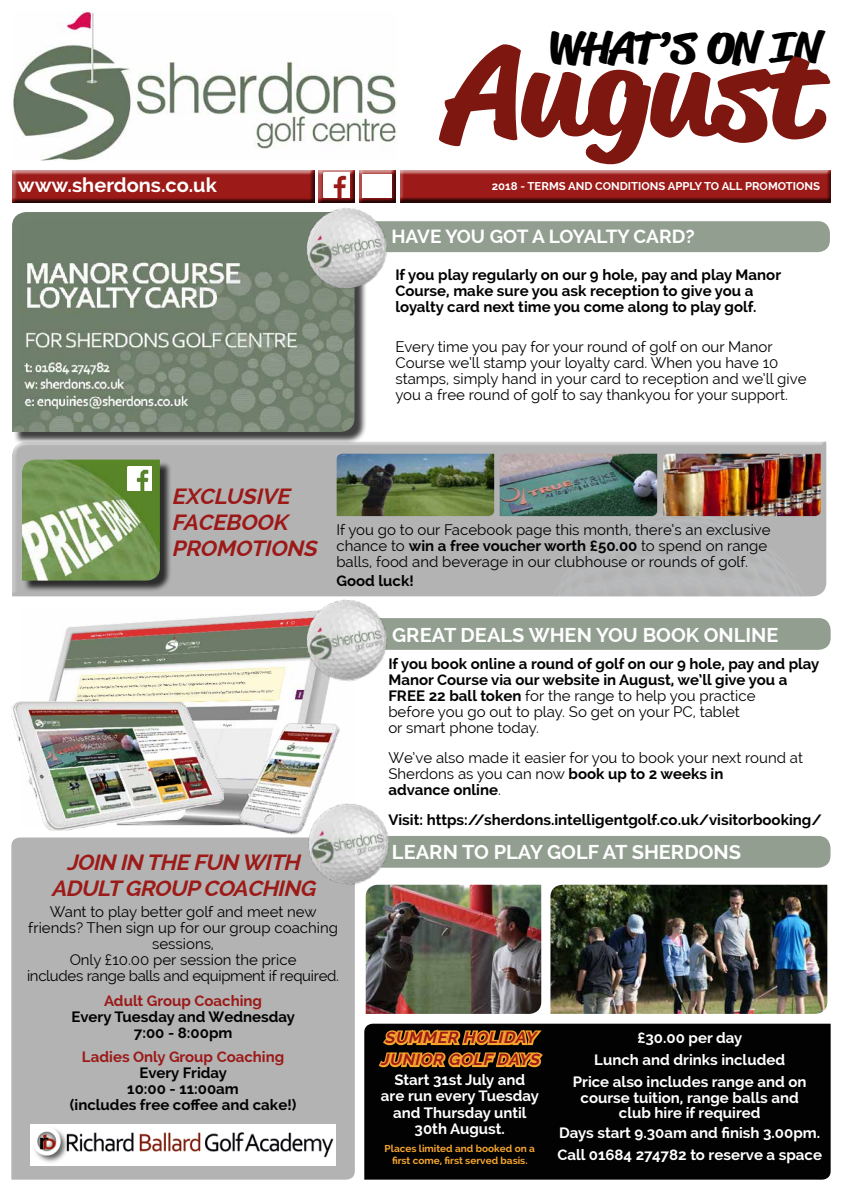
<style>
.page{position:relative;width:842px;height:1191px;background:#fff}
.page>*{position:absolute;margin:0;border:0;box-sizing:border-box;transform-origin:0 0}
.t1{font:700 124px "Reklame Script";color:#7e1710}
.t2{font:700 42px "Reklame Script";color:#000}
.t3{font:italic 700 22px/26px "Raleway";color:#9c1a17;text-align:center}
.t4{font:italic 700 22px/26px "Raleway";color:#9c1918}
.t5{font:700 20px "Raleway";color:#fff}
.t6{font:700 19px "Raleway";letter-spacing:-.005em;color:#fff}
.t7{font:italic 700 16px/22px "Raleway";color:#9c1a17}
.t8{font:15px/16px "Raleway";color:#020203}
.t9{font:700 15px/16px "Raleway";color:#020203;text-align:center}
.t10{font:700 15px/22px "Raleway";color:#fff;text-align:center}
.t11{font:700 15px "Raleway";color:#9c1918}
.t12{font:700 11.3px "Raleway";color:#fff}
.t13{font:700 10px/12px "Raleway";color:#f7a62d;text-align:center}
.s1{font-weight:700}
.s2{font-weight:400}
</style>
<div class="page">
<div style="left:11px;top:441px;width:816px;height:156px;background:#b3b3b3"></div>
<div style="left:11px;top:837px;width:344px;height:342px;background:#b3b3b3"></div>
<img style="left:31px;top:1124px;width:304px;height:41px">
<div style="left:364px;top:1023px;width:467px;height:156px;background:#020203"></div>
<svg style="left:376px;top:1023px;width:169px;height:47px;background:#7b541a"></svg>
<div style="left:23px;top:461px;width:149px;height:131px;background:#000;opacity:.75"></div>
<img style="left:22px;top:459px;width:138px;height:121px">
<img style="left:550px;top:884px;width:277px;height:130px">
<img style="left:13px;top:11px;width:383px;height:149px">
<div style="left:316px;top:170px;width:39px;height:33px;background:#000;opacity:.75"></div>
<img style="left:324px;top:172px;width:25px;height:26px">
<div style="left:357px;top:170px;width:39px;height:33px;background:#000;opacity:.75"></div>
<img style="left:363px;top:174px;width:28px;height:23px">
<div style="left:10px;top:170px;width:304px;height:33px;background:#000;opacity:.75"></div>
<div style="left:398px;top:170px;width:433px;height:32px;background:#000;opacity:.75"></div>
<div style="left:14px;top:213px;width:353px;height:231px;background:#000;opacity:.75"></div>
<img style="left:12px;top:212px;width:342px;height:220px">
<div style="left:395px;top:221px;width:435px;height:31px;background:#929f90"></div>
<img style="left:300px;top:201px;width:95px;height:95px">
<img style="left:20px;top:611px;width:308px;height:214px">
<div style="left:395px;top:618px;width:436px;height:32px;background:#929f90"></div>
<img style="left:300px;top:596px;width:95px;height:92px">
<img style="left:128px;top:466px;width:23px;height:24px">
<div style="left:397px;top:836px;width:433px;height:31px;background:#929f90"></div>
<img style="left:302px;top:803px;width:95px;height:88px">
<img style="left:337px;top:454px;width:157px;height:62px">
<img style="left:500px;top:454px;width:157px;height:62px">
<img style="left:663px;top:454px;width:158px;height:62px">
<img style="left:366px;top:884px;width:175px;height:130px">
<img style="left:11px;top:702px;width:213px;height:128px">
<img style="left:233px;top:719px;width:112px;height:120px">
<h2 class="t2" style="left:547px;top:18px;width:275px">WHAT’S ON IN</h2>
<h1 class="t1" style="left:446px;top:5px;width:376px">August</h1>
<h3 class="t5" style="left:18px;top:174px;width:201px">www.sherdons.co.uk</h3>
<p class="t12" style="left:492px;top:180px;width:330px">2018 - TERMS AND CONDITIONS APPLY TO ALL PROMOTIONS</p>
<p class="t6" style="left:391px;top:226px;width:305px">HAVE YOU GOT A LOYALTY CARD?</p>
<p class="t9" style="left:395px;top:266px;width:387px;text-align:left">If you play regularly on our 9 hole, pay and play Manor<br>Course, make sure you ask reception to give you a loyalty card next time you come along to play golf.</p>
<p class="t8" style="left:395px;top:338px;width:412px">Every time you pay for your round of golf on our Manor Course we’ll stamp your loyalty card. When you have 10 stamps, simply hand in your card to reception and we’ll give you a free round of golf to say thankyou for your support.</p>
<h3 class="t4" style="left:171px;top:483px;width:152px">EXCLUSIVE<br>FACEBOOK<br>PROMOTIONS</h3>
<p class="t8" style="left:336px;top:522px;width:436px">If you go to our Facebook page this month, there’s an exclusive chance to <span class="s1">win a free voucher worth £50.00</span> to spend on range balls, food and beverage in our clubhouse or rounds of golf.</p>
<p class="t9" style="left:336px;top:573px;width:79px">Good luck!</p>
<h3 class="t3" style="left:51px;top:849px;width:271px">JOIN IN THE FUN WITH<br>ADULTGROUPCOACHING</h3>
<p class="t8" style="left:27px;top:904px;width:314px;text-align:center">Want to play better golf and meet new friends? Then sign up for our group coaching sessions,<br>Only £10.00 per session the price<br>includes range balls and equipment if required.</p>
<p class="t11" style="left:104px;top:991px;width:160px">Adult Group Coaching</p>
<p class="t9" style="left:72px;top:1008px;width:225px">Every Tuesday and Wednesday<br>7:00 - 8:00pm</p>
<p class="t11" style="left:82px;top:1048px;width:204px">Ladies Only Group Coaching</p>
<p class="t9" style="left:70px;top:1065px;width:228px">Every Friday<br>10:00 - 11:00am<br>(includes free coffee and cake!)</p>
<h3 class="t5" style="left:392px;top:623px;width:388px">GREAT DEALS WHEN YOU BOOK ONLINE</h3>
<p class="t9" style="left:388px;top:655px;width:433px;text-align:left">If you book online a round of golf on our 9 hole, pay and play Manor Course via our website in August, we’ll give you a FREE 22 ball token <span class="s2">for the range to help you practice<br>before you go out to play. So get on your PC, tablet<br>or smart phone today.</span></p>
<p class="t8" style="left:388px;top:749px;width:416px">We’ve also made it easier for you to book your next round at<br>Sherdons as you can now <span class="s1">book up to 2 weeks in<br>advance online</span>.</p>
<p class="t9" style="left:388px;top:811px;width:435px">Visit: https://sherdons.intelligentgolf.co.uk/visitorbooking/</p>
<h3 class="t5" style="left:392px;top:840px;width:351px">LEARN TO PLAY GOLF AT SHERDONS</h3>
<p class="t7" style="left:381px;top:1027px;width:164px">SUMMER HOLIDAY<br>JUNIOR GOLF DAYS</p>
<p class="t10" style="left:381px;top:1072px;width:160px;line-height:16px">Start 31st July and<br>are run every Tuesday and Thursday until<br>30th August.</p>
<p class="t13" style="left:385px;top:1142px;width:152px">Places limited and booked on a first come, first served basis.</p>
<p class="t10" style="left:573px;top:1027px;width:235px">£30.00 per day<br>Lunch and drinks included<br>Price also includes range and on</p>
<p class="t10" style="left:581px;top:1089px;width:220px;line-height:15px">course tuition, range balls and club hire if required</p>
<p class="t10" style="left:557px;top:1121px;width:266px;text-align:left">Days start 9.30am and finish 3.00pm.<br>Call 01684 274782 to reserve a space</p>
</div>
